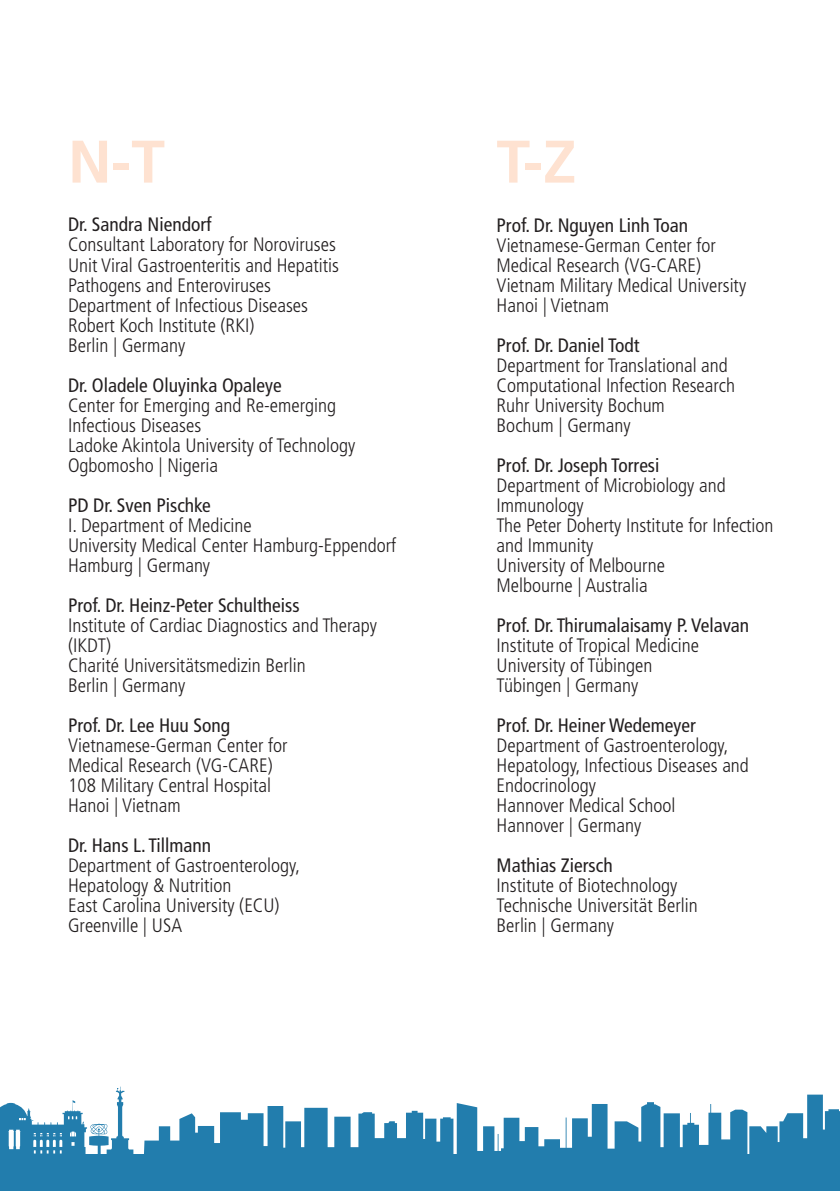
<style>
.page{position:relative;width:840px;height:1191px;background:#fff}
.page>*{position:absolute;margin:0;border:0;box-sizing:border-box;transform-origin:0 0}
.t1{font:700 60px "Frutiger LT Std";color:#fee2d1}
.t2{font:300 condensed 19.4px/20px "Frutiger LT Std";color:#231f20}
.t3{font:condensed 19.4px "Frutiger LT Std";color:#231f20}
</style>
<div class="page">
<svg style="left:144px;top:1094px;width:695px;height:60px"></svg>
<div style="left:0;top:1154px;width:839px;height:37px;background:#227dad"></div>
<svg style="left:0;top:1086px;width:134px;height:68px"></svg>
<h1 class="t1" style="left:68px;top:126px;width:98px">N-T</h1>
<h1 class="t1" style="left:496px;top:126px;width:81px">T-Z</h1>
<p class="t3" style="left:68px;top:213px;width:145px">Dr. Sandra Niendorf</p>
<p class="t2" style="left:68px;top:235px;width:272px">Consultant Laboratory for Noroviruses<br>Unit Viral Gastroenteritis and Hepatitis<br>Pathogens and Enteroviruses<br>Department of Infectious Diseases<br>Robert Koch Institute (RKI)<br>Berlin | Germany</p>
<p class="t3" style="left:68px;top:373px;width:215px">Dr. Oladele Oluyinka Opaleye</p>
<p class="t2" style="left:68px;top:395px;width:288px">Center for Emerging and Re-emerging<br>Infectious Diseases<br>Ladoke Akintola University of Technology<br>Ogbomosho | Nigeria</p>
<p class="t3" style="left:68px;top:493px;width:144px">PD Dr. Sven Pischke</p>
<p class="t2" style="left:68px;top:515px;width:329px">I. Department of Medicine<br>University Medical Center Hamburg-Eppendorf<br>Hamburg | Germany</p>
<p class="t3" style="left:68px;top:593px;width:233px">Prof. Dr. Heinz-Peter Schultheiss</p>
<p class="t2" style="left:68px;top:615px;width:310px">Institute of Cardiac Diagnostics and Therapy (IKDT)<br>Charité Universitätsmedizin Berlin<br>Berlin | Germany</p>
<p class="t3" style="left:68px;top:713px;width:163px">Prof. Dr. Lee Huu Song</p>
<p class="t2" style="left:68px;top:735px;width:221px">Vietnamese-German Center for<br>Medical Research (VG-CARE)<br>108 Military Central Hospital<br>Hanoi | Vietnam</p>
<p class="t3" style="left:68px;top:833px;width:144px">Dr. Hans L. Tillmann</p>
<p class="t2" style="left:68px;top:855px;width:233px">Department of Gastroenterology,<br>Hepatology &amp; Nutrition<br>East Carolina University (ECU)<br>Greenville | USA</p>
<p class="t3" style="left:496px;top:213px;width:193px">Prof. Dr. Nguyen Linh Toan</p>
<p class="t2" style="left:496px;top:235px;width:251px">Vietnamese-German Center for<br>Medical Research (VG-CARE)<br>Vietnam Military Medical University<br>Hanoi | Vietnam</p>
<p class="t3" style="left:496px;top:333px;width:144px">Prof. Dr. Daniel Todt</p>
<p class="t2" style="left:496px;top:355px;width:240px">Department for Translational and<br>Computational Infection Research<br>Ruhr University Bochum<br>Bochum | Germany</p>
<p class="t3" style="left:496px;top:453px;width:164px">Prof. Dr. Joseph Torresi</p>
<p class="t2" style="left:496px;top:475px;width:278px">Department of Microbiology and<br>Immunology<br>The Peter Doherty Institute for Infection and Immunity<br>University of Melbourne<br>Melbourne | Australia</p>
<p class="t3" style="left:496px;top:613px;width:254px">Prof. Dr. Thirumalaisamy P. Velavan</p>
<p class="t2" style="left:496px;top:635px;width:204px">Institute of Tropical Medicine<br>University of Tübingen<br>Tübingen | Germany</p>
<p class="t3" style="left:496px;top:713px;width:200px">Prof. Dr. Heiner Wedemeyer</p>
<p class="t2" style="left:496px;top:735px;width:254px">Department of Gastroenterology,<br>Hepatology, Infectious Diseases and<br>Endocrinology<br>Hannover Medical School<br>Hannover | Germany</p>
<p class="t3" style="left:496px;top:853px;width:118px">Mathias Ziersch</p>
<p class="t2" style="left:496px;top:875px;width:202px">Institute of Biotechnology<br>Technische Universität Berlin<br>Berlin | Germany</p>
</div>
